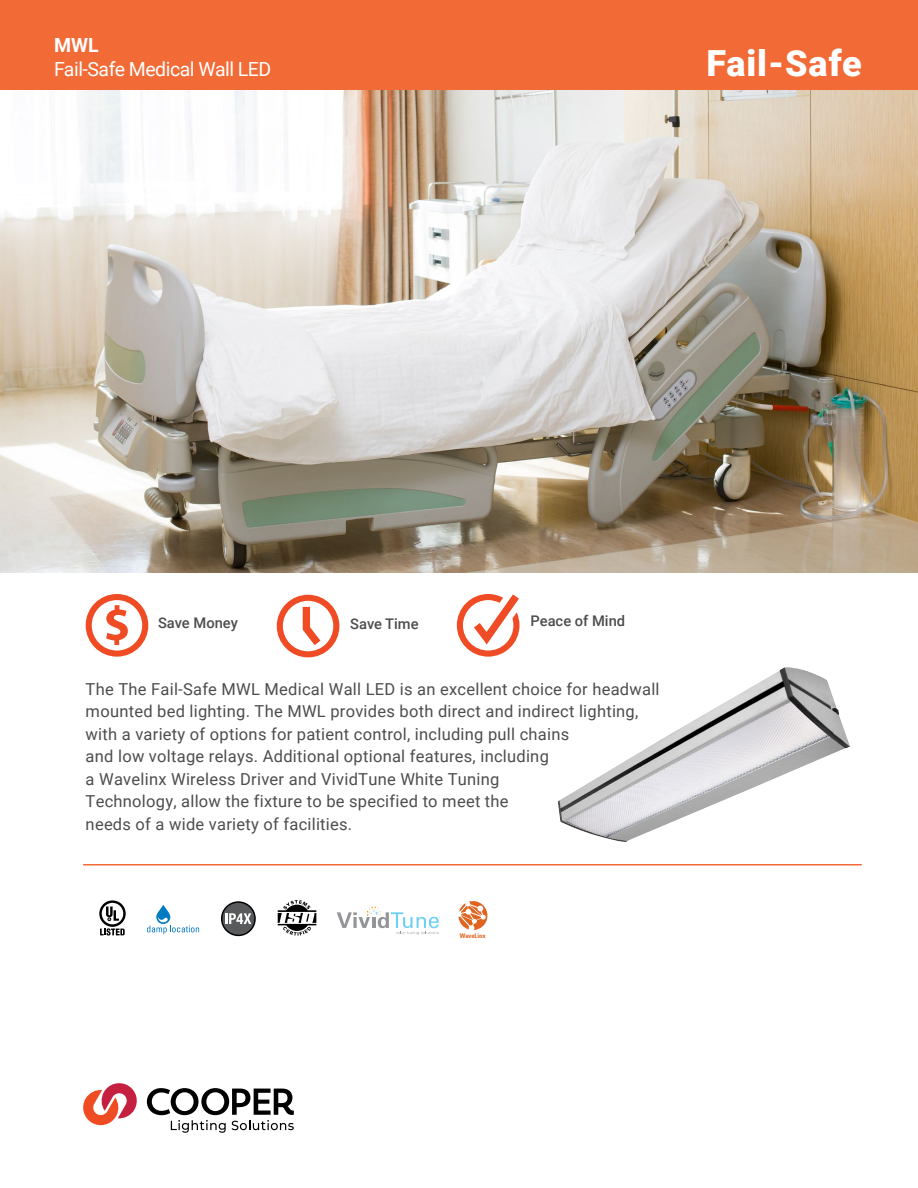
<style>
.page{position:relative;width:918px;height:1188px;background:#fff}
.page>*{position:absolute;margin:0;border:0;box-sizing:border-box;transform-origin:0 0}
.t1{font:900 36px "Roboto";letter-spacing:.025em;color:#fff}
.t2{font:19.5px "Roboto";letter-spacing:-.025em;color:#fff}
.t3{font:700 19.5px "Roboto";color:#fff}
.t4{font:16.5px/22.5px "Roboto";letter-spacing:.015em;color:#4d4d4f}
.t5{font:500 14.7px "Roboto";color:#4d4d4f}
.t6{font:700 condensed 6.3px "Univers LT Std";color:#df6420}
</style>
<div class="page">
<img style="left:0;top:90px;width:918px;height:482px">
<div style="left:0;top:0;width:918px;height:90px;background:#f26a36"></div>
<svg style="left:83px;top:1083px;width:54px;height:43px"></svg>
<svg style="left:147px;top:1088px;width:147px;height:45px"></svg>
<hr style="left:83px;top:864px;width:779px;height:1px;background:#f26a36">
<svg style="left:86px;top:594px;width:62px;height:63px"></svg>
<svg style="left:277px;top:595px;width:62px;height:62px"></svg>
<svg style="left:457px;top:594px;width:63px;height:63px"></svg>
<svg style="left:99px;top:900px;width:27px;height:36px"></svg>
<svg style="left:147px;top:905px;width:52px;height:29px"></svg>
<svg style="left:337px;top:907px;width:103px;height:28px"></svg>
<svg style="left:278px;top:900px;width:38px;height:36px"></svg>
<img style="left:558px;top:667px;width:292px;height:175px">
<svg style="left:458px;top:901px;width:30px;height:29px"></svg>
<div style="left:222px;top:902px;width:33px;height:33px;background:#595a5c;border-radius:50%"></div>
<div style="left:221px;top:901px;width:35px;height:35px;border:2px solid #010101;border-radius:50%"></div>
<svg style="left:225px;top:913px;width:26px;height:11px"></svg>
<p class="t3" style="left:54px;top:32px;width:46px">MWL</p>
<p class="t2" style="left:54px;top:56px;width:219px">Fail-Safe Medical Wall LED</p>
<h1 class="t1" style="left:707px;top:38px;width:157px">Fail-Safe</h1>
<p class="t5" style="left:158px;top:612px;width:81px">Save Money</p>
<p class="t5" style="left:350px;top:613px;width:70px">Save Time</p>
<p class="t5" style="left:531px;top:611px;width:96px">Peace of Mind</p>
<p class="t4" style="left:86px;top:677px;width:575px">The The Fail-Safe MWL Medical Wall LED is an excellent choice for headwall mounted bed lighting. The MWL provides both direct and indirect lighting, with a variety of options for patient control, including pull chains<br>and low voltage relays. Additional optional features, including<br>a Wavelinx Wireless Driver and VividTune White Tuning<br>Technology, allow the fixture to be specified to meet the<br>needs of a wide variety of facilities.</p>
<p class="t6" style="left:460px;top:932px;width:27px">WaveLinx</p>
</div>
